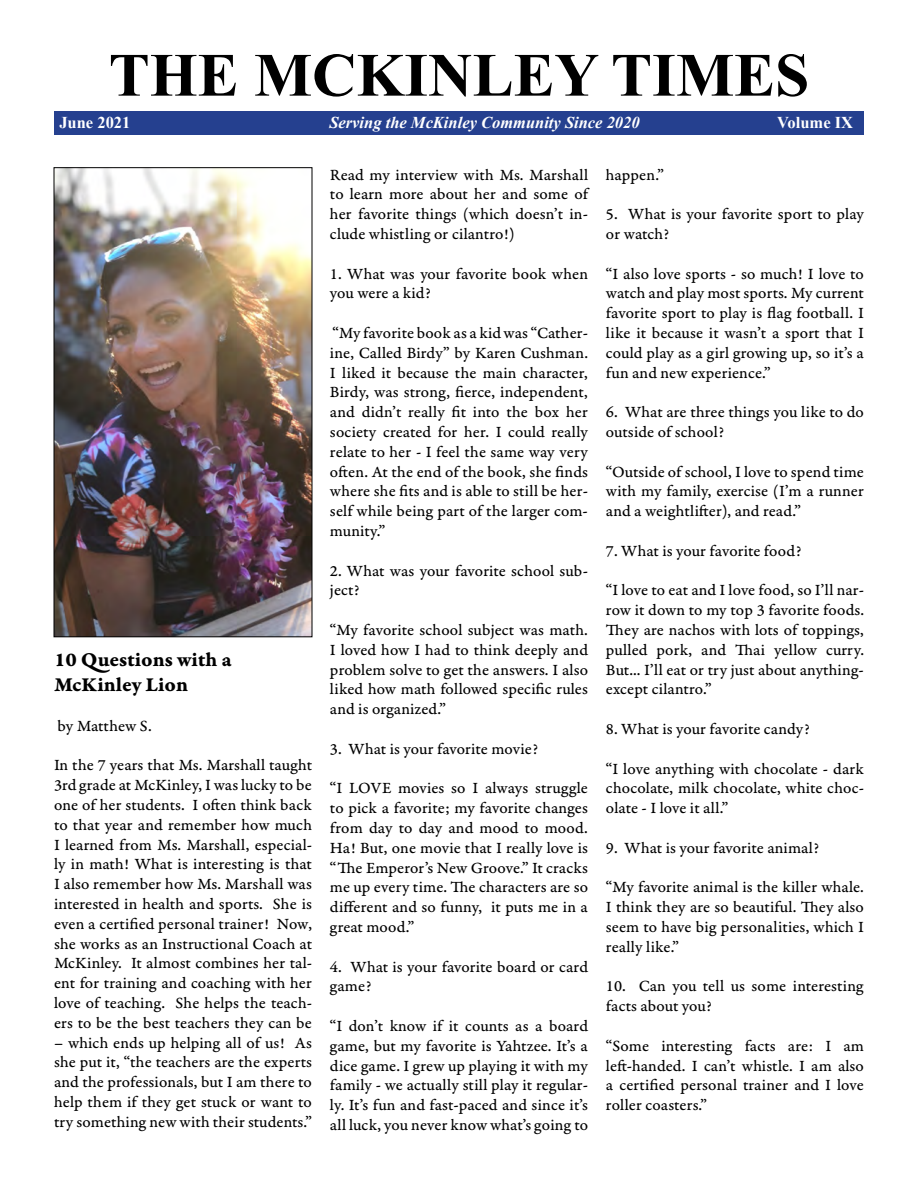
<style>
.page{position:relative;width:918px;height:1188px;background:#fff}
.page>*{position:absolute;margin:0;border:0;box-sizing:border-box;transform-origin:0 0}
.t1{font:700 61.5px "Times New Roman";color:#000}
.t2{font:21px/25.2px "Garamond Premr Pro Bd Capt";color:#000}
.t3{font:16.5px/19.8px "Garamond Premr Pro Capt";letter-spacing:.005em;color:#000;text-align:justify}
.t4{font:italic 700 16.5px "Times New Roman";color:#fff}
.t5{font:700 16.5px "Times New Roman";color:#fff}
</style>
<div class="page">
<div style="left:54px;top:111px;width:810px;height:24px;background:#25408f"></div>
<img style="left:56px;top:169px;width:254px;height:466px">
<div style="left:54px;top:167px;width:258px;height:470px;border:1px solid #000"></div>
<p class="t1" style="left:109px;top:33px;width:702px">THE MCKINLEY TIMES</p>
<p class="t5" style="left:59px;top:111px;width:73px">June 2021</p>
<p class="t4" style="left:329px;top:111px;width:312px">Serving the McKinley Community Since 2020</p>
<p class="t5" style="left:777px;top:111px;width:77px">Volume IX</p>
<h3 class="t2" style="left:54px;top:647px;width:179px">10 Questions with a<br>McKinley Lion</h3>
<p class="t3" style="left:57px;top:716px;width:96px">by Matthew S.</p>
<p class="t3" style="left:54px;top:756px;width:260px">In the 7 years that Ms. Marshall taught 3rd grade at McKinley, I was lucky to be one of her students. I ofen think back to that year and remember how much I learned from Ms. Marshall, especial&shy;ly in math! What is interesting is that I also remember how Ms. Marshall was interested in health and sports. She is even a certifed personal trainer! Now, she works as an Instructional Coach at McKinley. It almost combines her tal&shy;ent for training and coaching with her love of teaching. She helps the teach&shy;ers to be the best teachers they can be</p>
<p class="t3" style="left:54px;top:1033px;width:260px">– which ends up helping all of us! As she put it, “the teachers are the experts and the professionals, but I am there to help them if they get stuck or want to try something new with their students.”</p>
<p class="t3" style="left:330px;top:165px;width:261px">Read my interview with Ms. Marshall to learn more about her and some of her favorite things (which doesn’t in&shy;clude whistling or cilantro!)</p>
<p class="t3" style="left:330px;top:264px;width:260px">1. What was your favorite book when you were a kid?</p>
<p class="t3" style="left:330px;top:323px;width:260px">“My favorite book as a kid was “Cather&shy;ine, Called Birdy” by Karen Cushman.<br>I liked it because the main character, Birdy, was strong, ferce, independent, and didn’t really ft into the box her society created for her. I could really relate to her - I feel the same way very ofen. At the end of the book, she fnds where she fts and is able to still be her&shy;self while being part of the larger com&shy;munity.”</p>
<p class="t3" style="left:330px;top:561px;width:259px">2. What was your favorite school sub&shy;ject?</p>
<p class="t3" style="left:330px;top:620px;width:260px">“My favorite school subject was math.<br>I loved how I had to think deeply and problem solve to get the answers. I also liked how math followed specifc rules and is organized.”</p>
<p class="t3" style="left:330px;top:739px;width:210px">3. What is your favorite movie?</p>
<p class="t3" style="left:330px;top:779px;width:260px">“I LOVE movies so I always struggle to pick a favorite; my favorite changes from day to day and mood to mood.<br>Ha! But, one movie that I really love is “Te Emperor’s New Groove.” It cracks me up every time. Te characters are so diferent and so funny, it puts me in a great mood.”</p>
<p class="t3" style="left:330px;top:957px;width:259px">4. What is your favorite board or card game?</p>
<p class="t3" style="left:330px;top:1016px;width:260px">“I don’t know if it counts as a board game, but my favorite is Yahtzee. It’s a dice game. I grew up playing it with my family - we actually still play it regular&shy;ly. It’s fun and fast-paced and since it’s all luck, you never know what’s going to</p>
<p class="t3" style="left:606px;top:165px;width:59px">happen.”</p>
<p class="t3" style="left:606px;top:205px;width:260px">5. What is your favorite sport to play or watch?</p>
<p class="t3" style="left:606px;top:264px;width:260px">“I also love sports - so much! I love to watch and play most sports. My current favorite sport to play is fag football. I like it because it wasn’t a sport that I could play as a girl growing up, so it’s a fun and new experience.”</p>
<p class="t3" style="left:606px;top:403px;width:259px">6. What are three things you like to do outside of school?</p>
<p class="t3" style="left:606px;top:462px;width:260px">“Outside of school, I love to spend time with my family, exercise (I’m a runner and a weightlifer), and read.”</p>
<p class="t3" style="left:606px;top:541px;width:197px">7. What is your favorite food?</p>
<p class="t3" style="left:606px;top:581px;width:260px">“I love to eat and I love food, so I’ll nar&shy;row it down to my top 3 favorite foods.<br>Tey are nachos with lots of toppings, pulled pork, and Tai yellow curry.<br>But... I’ll eat or try just about anything&shy;except cilantro.”</p>
<p class="t3" style="left:606px;top:719px;width:205px">8. What is your favorite candy?</p>
<p class="t3" style="left:606px;top:759px;width:260px">“I love anything with chocolate - dark chocolate, milk chocolate, white choc&shy;olate - I love it all.”</p>
<p class="t3" style="left:606px;top:838px;width:215px">9. What is your favorite animal?</p>
<p class="t3" style="left:606px;top:878px;width:260px">“My favorite animal is the killer whale.<br>I think they are so beautiful. Tey also seem to have big personalities, which I really like.”</p>
<p class="t3" style="left:606px;top:977px;width:259px">10. Can you tell us some interesting facts about you?</p>
<p class="t3" style="left:606px;top:1036px;width:259px">“Some interesting facts are: I am lef-handed. I can’t whistle. I am also a certifed personal trainer and I love roller coasters.”</p>
</div>
